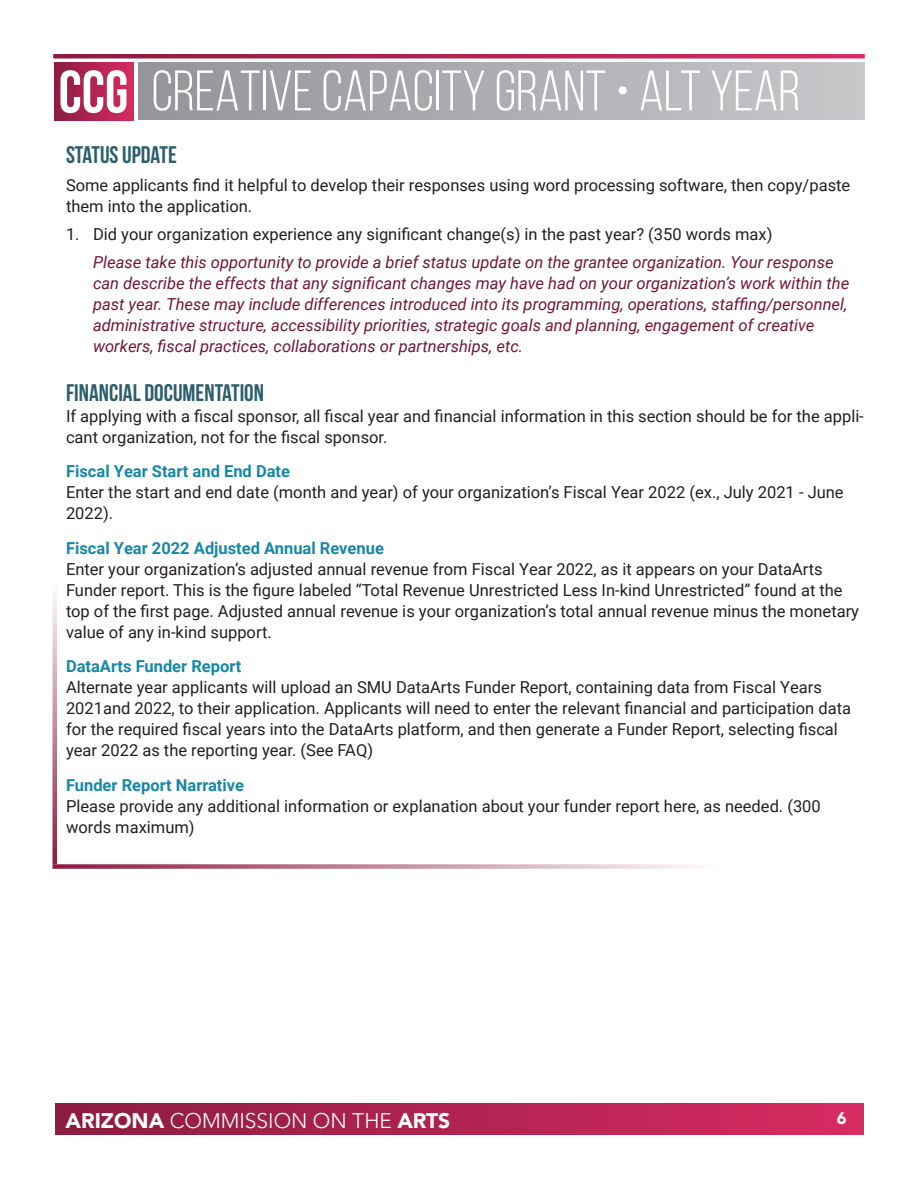
<style>
.page{position:relative;width:918px;height:1188px;background:#fff}
.page>*{position:absolute;margin:0;border:0;box-sizing:border-box;transform-origin:0 0}
.t1{font:57px "Bebas Neue";color:#fff}
.Header_3{font:700 24px "Bebas Neue";color:#2c5e6c}
.t2{font:300 21px "Avenir LT Std";color:#fff}
.Body_1{font:16.5px/21px "Roboto";color:#231f20}
.Tip{font:italic 16.5px/21px "Roboto";color:#721734}
.Header_5{font:700 16.5px "Roboto";color:#1887a6}
.t3{font:900 16.5px "Avenir LT Std";color:#fff}
.s1{font-weight:700;font-size:60px}
.s2{font-weight:900}
</style>
<div class="page">
<div style="left:138px;top:63px;width:727px;height:57px;background:linear-gradient(to right,#939598,#c7c8ca)"></div>
<div style="left:54px;top:63px;width:79px;height:57px;background:linear-gradient(to right,#8c1c40,#d72b62)"></div>
<div style="left:55px;top:1104px;width:809px;height:31px;background:linear-gradient(to right,#8c1c40,#d82b63)"></div>
<svg style="left:53px;top:54px;width:812px;height:4px;background:#b12351"></svg>
<svg style="left:52px;top:594px;width:5px;height:270px"></svg>
<svg style="left:52px;top:864px;width:641px;height:5px;background:#c893a4"></svg>
<h1 class="t1" style="left:59px;top:60px;width:743px"><span class="s1">CCG</span> CREATIVE CAPACITY GRANT • ALT YEAR</h1>
<p class="Header_3" style="left:66px;top:142px;width:112px">STATUS UPDATE</p>
<p class="Body_1" style="left:66px;top:174px;width:786px">Some applicants find it helpful to develop their responses using word processing software, then copy/paste them into the application.</p>
<p class="Body_1" style="left:66px;top:223px;width:708px">1. Did your organization experience any significant change(s) in the past year? (350 words max)</p>
<p class="Tip" style="left:93px;top:251px;width:758px">Please take this opportunity to provide a brief status update on the grantee organization. Your response can describe the effects that any significant changes may have had on your organization’s work within the past year. These may include differences introduced into its programming, operations, staffing/personnel, administrative structure, accessibility priorities, strategic goals and planning, engagement of creative workers, fiscal practices, collaborations or partnerships, etc.</p>
<p class="Header_3" style="left:66px;top:379px;width:200px">FINANCIAL DOCUMENTATION</p>
<p class="Body_1" style="left:66px;top:405px;width:799px">If applying with a fiscal sponsor, all fiscal year and financial information in this section should be for the appli&shy;cant organization, not for the fiscal sponsor.</p>
<p class="Header_5" style="left:66px;top:460px;width:226px">Fiscal Year Start and End Date</p>
<p class="Body_1" style="left:66px;top:481px;width:779px">Enter the start and end date (month and year) of your organization’s Fiscal Year 2022 (ex., July 2021 - June<br>2022).</p>
<p class="Header_5" style="left:66px;top:536px;width:319px">Fiscal Year 2022 Adjusted Annual Revenue</p>
<p class="Body_1" style="left:66px;top:558px;width:795px">Enter your organization’s adjusted annual revenue from Fiscal Year 2022, as it appears on your DataArts Funder report. This is the figure labeled “Total Revenue Unrestricted Less In-kind Unrestricted” found at the top of the first page. Adjusted annual revenue is your organization’s total annual revenue minus the monetary value of any in-kind support.</p>
<p class="Header_5" style="left:66px;top:655px;width:177px">DataArts Funder Report</p>
<p class="Body_1" style="left:66px;top:676px;width:787px">Alternate year applicants will upload an SMU DataArts Funder Report, containing data from Fiscal Years 2021and 2022, to their application. Applicants will need to enter the relevant financial and participation data for the required fiscal years into the DataArts platform, and then generate a Funder Report, selecting fiscal year 2022 as the reporting year. (See FAQ)</p>
<p class="Header_5" style="left:66px;top:773px;width:180px">Funder Report Narrative</p>
<p class="Body_1" style="left:66px;top:795px;width:756px">Please provide any additional information or explanation about your funder report here, as needed. (300 words maximum)</p>
<p class="t2" style="left:66px;top:1108px;width:386px"><span class="s2">ARIZONA</span> COMMISSION ON THE <span class="s2">ARTS</span></p>
<p class="t3" style="left:837px;top:1109px;width:11px">6</p>
</div>
